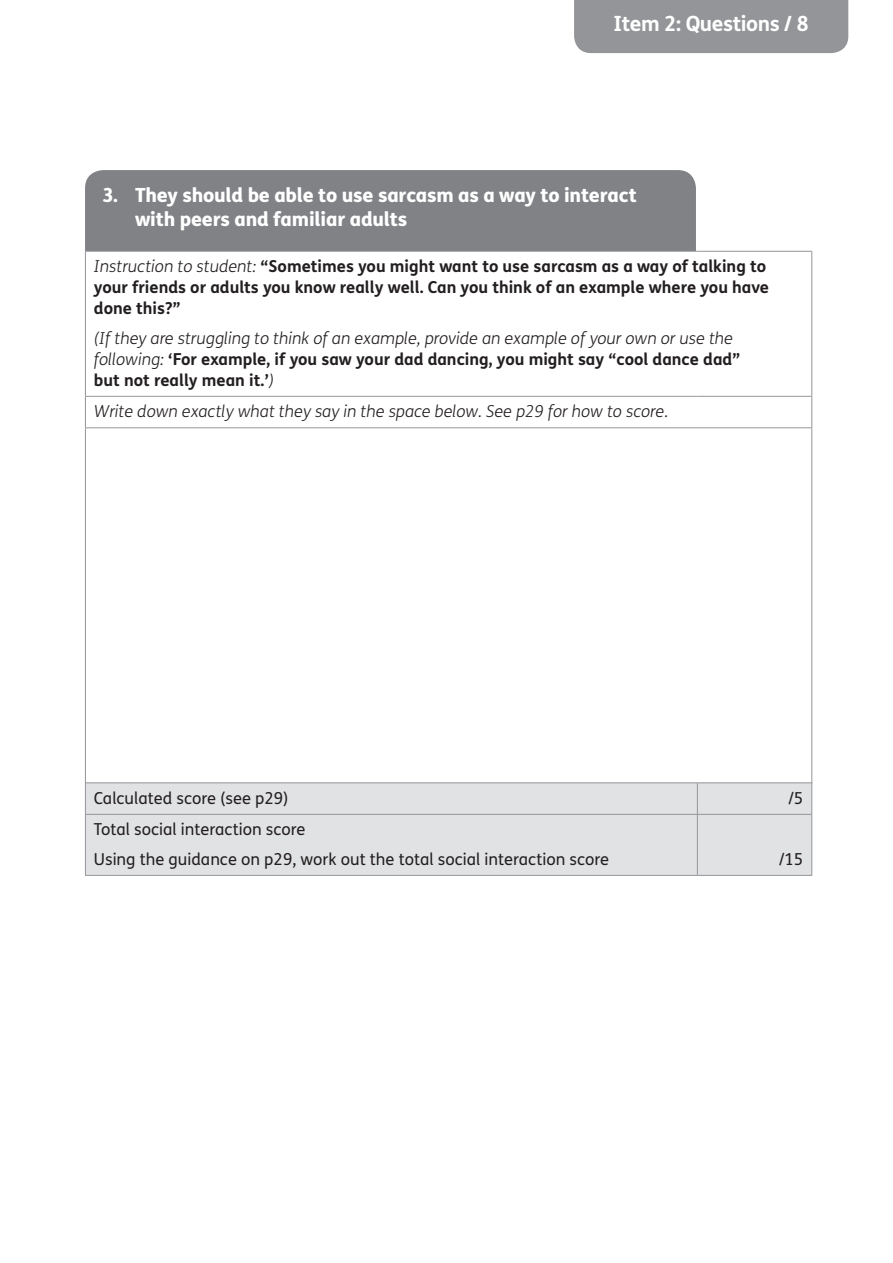
<style>
.page{position:relative;width:893px;height:1263px;background:#fff}
.page>*{position:absolute;margin:0;border:0;box-sizing:border-box;transform-origin:0 0}
.t1{font:700 21px "FS Me";letter-spacing:-.02em;color:#fff}
.t2{font:800 19.5px/24px "FS Me";letter-spacing:-.01em;color:#fff}
.t3{font:italic 300 16.5px/21px "FS Me";color:#231f20}
.t4{font:700 16.5px/21px "FS Me";color:#231f20}
.t5{font:16.5px/29.5px "FS Me";color:#231f20}
.s1{font-weight:300;font-style:italic}
.s2{font-weight:700;font-style:normal}
</style>
<div class="page">
<div style="left:574px;top:0;width:274px;height:53px;background:#939598"></div>
<div style="left:85px;top:170px;width:611px;height:136px;background:#808285;border-radius:18px"></div>
<div style="left:85px;top:251px;width:727px;height:552px;background:#fff"></div>
<hr style="left:811px;top:252px;width:1px;height:144px;background:#939598">
<hr style="left:811px;top:397px;width:1px;height:30px;background:#939598">
<hr style="left:811px;top:428px;width:1px;height:355px;background:#939598">
<hr style="left:85px;top:252px;width:1px;height:144px;background:#939598">
<hr style="left:85px;top:396px;width:612px;height:1px;background:#939598">
<hr style="left:85px;top:397px;width:1px;height:30px;background:#939598">
<hr style="left:697px;top:396px;width:115px;height:1px;background:#939598">
<hr style="left:85px;top:428px;width:1px;height:355px;background:#939598">
<hr style="left:85px;top:251px;width:612px;height:1px;background:#939598">
<hr style="left:697px;top:251px;width:115px;height:1px;background:#939598">
<hr style="left:85px;top:427px;width:612px;height:1px;background:#939598">
<hr style="left:697px;top:427px;width:115px;height:1px;background:#939598">
<div style="left:86px;top:783px;width:725px;height:92px;background:#e1e2e4"></div>
<hr style="left:85px;top:783px;width:1px;height:31px;background:#939598">
<hr style="left:85px;top:815px;width:1px;height:60px;background:#939598">
<hr style="left:85px;top:875px;width:612px;height:1px;background:#939598">
<hr style="left:811px;top:783px;width:1px;height:31px;background:#939598">
<hr style="left:85px;top:782px;width:612px;height:1px;background:#939598">
<hr style="left:85px;top:814px;width:612px;height:1px;background:#939598">
<hr style="left:697px;top:782px;width:115px;height:1px;background:#939598">
<hr style="left:697px;top:783px;width:1px;height:31px;background:#939598">
<hr style="left:697px;top:814px;width:115px;height:1px;background:#939598">
<hr style="left:697px;top:815px;width:1px;height:60px;background:#939598">
<hr style="left:811px;top:815px;width:1px;height:60px;background:#939598">
<hr style="left:697px;top:875px;width:115px;height:1px;background:#939598">
<p class="t1" style="left:613px;top:7px;width:197px">Item 2: Questions / 8</p>
<p class="t2" style="left:135px;top:182px;width:503px;text-indent:-33px">3. They should be able to use sarcasm as a way to interact with peers and familiar adults</p>
<p class="t4" style="left:94px;top:255px;width:676px"><span class="s1">Instruction to student:</span> “Sometimes you might want to use sarcasm as a way of talking to your friends or adults you know really well. Can you think of an example where you have done this?”</p>
<p class="t3" style="left:94px;top:327px;width:648px">(If they are struggling to think of an example, provide an example of your own or use the following: <span class="s2">‘For example, if you saw your dad dancing, you might say “cool dance dad” but not really mean it.’</span>)</p>
<p class="t3" style="left:94px;top:400px;width:576px">Write down exactly what they say in the space below. See p29 for how to score.</p>
<p class="t5" style="left:94px;top:783px;width:196px">Calculated score (see p29)</p>
<p class="t5" style="left:788px;top:783px;width:16px">/5</p>
<p class="t5" style="left:94px;top:814px;width:517px">Total social interaction score<br>Using the guidance on p29, work out the total social interaction score</p>
<p class="t5" style="left:779px;top:844px;width:26px">/15</p>
</div>
